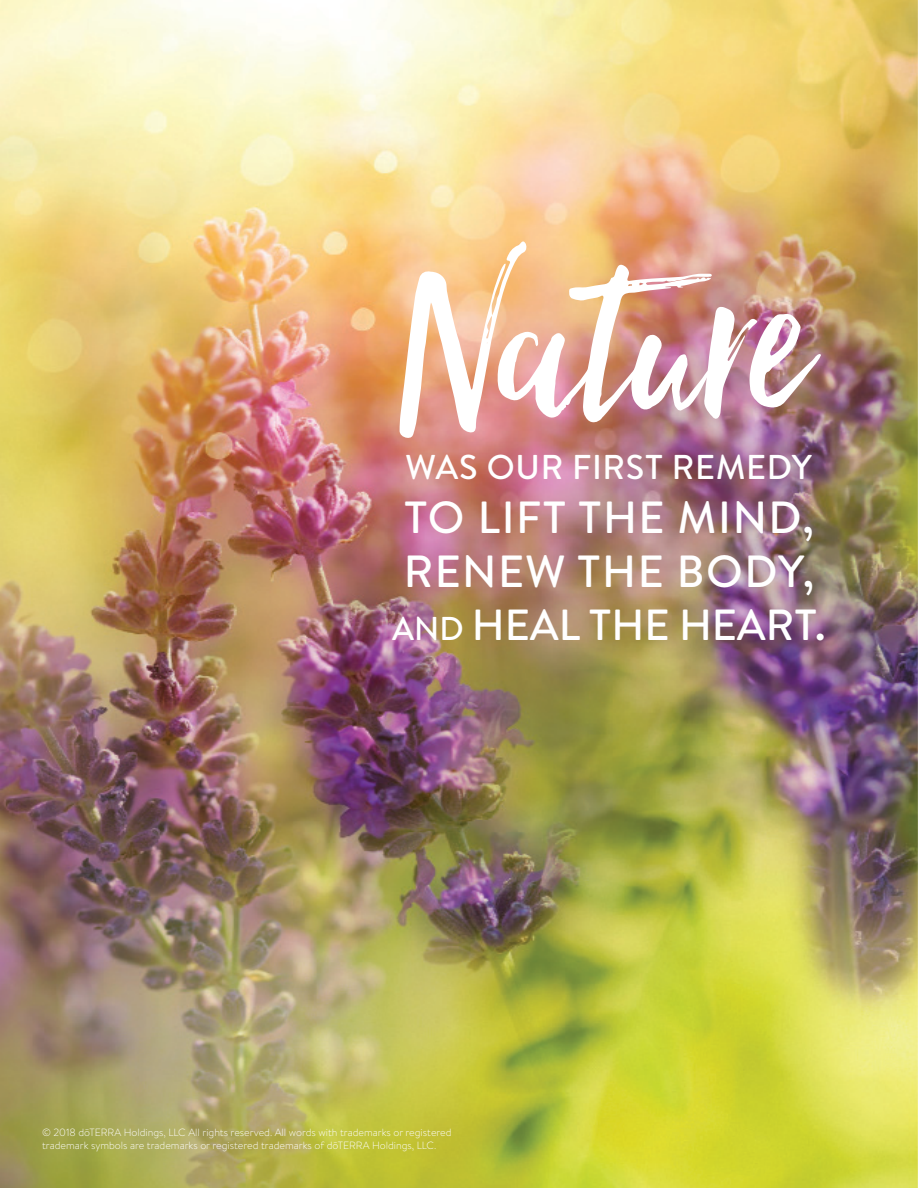
<style>
.page{position:relative;width:918px;height:1188px;background:#fff}
.page>*{position:absolute;margin:0;border:0;box-sizing:border-box;transform-origin:0 0}
.t1{font:288px "Hello Beautiful";color:#fff}
.t2{font:500 45px/54px "Brandon Text";letter-spacing:.035em;color:#fff}
.t3{font:500 43.5px "Brandon Text";color:#fff}
.t4{font:500 34.5px "Brandon Text";letter-spacing:.02em;color:#fff}
.t5{font:300 10.5px/12.6px "Brandon Text";color:#fff}
.s1{font-size:33px}
</style>
<div class="page">
<img style="left:0;top:0;width:918px;height:1188px">
<h1 class="t1" style="left:395px;top:180px;width:416px">Nature</h1>
<h3 class="t4" style="left:405px;top:443px;width:408px">WAS OUR FIRST REMEDY</h3>
<h2 class="t2" style="left:404px;top:489px;width:412px">TO LIFT THE MIND,<br>RENEW THE BODY,</h2>
<h3 class="t3" style="left:392px;top:595px;width:435px"><span class="s1">AND</span> HEAL THE HEART.</h3>
<p class="t5" style="left:42px;top:1126px;width:411px">© 2018 dōTERRA Holdings, LLC All rights reserved. All words with trademarks or registered trademark symbols are trademarks or registered trademarks of dōTERRA Holdings, LLC.</p>
</div>
